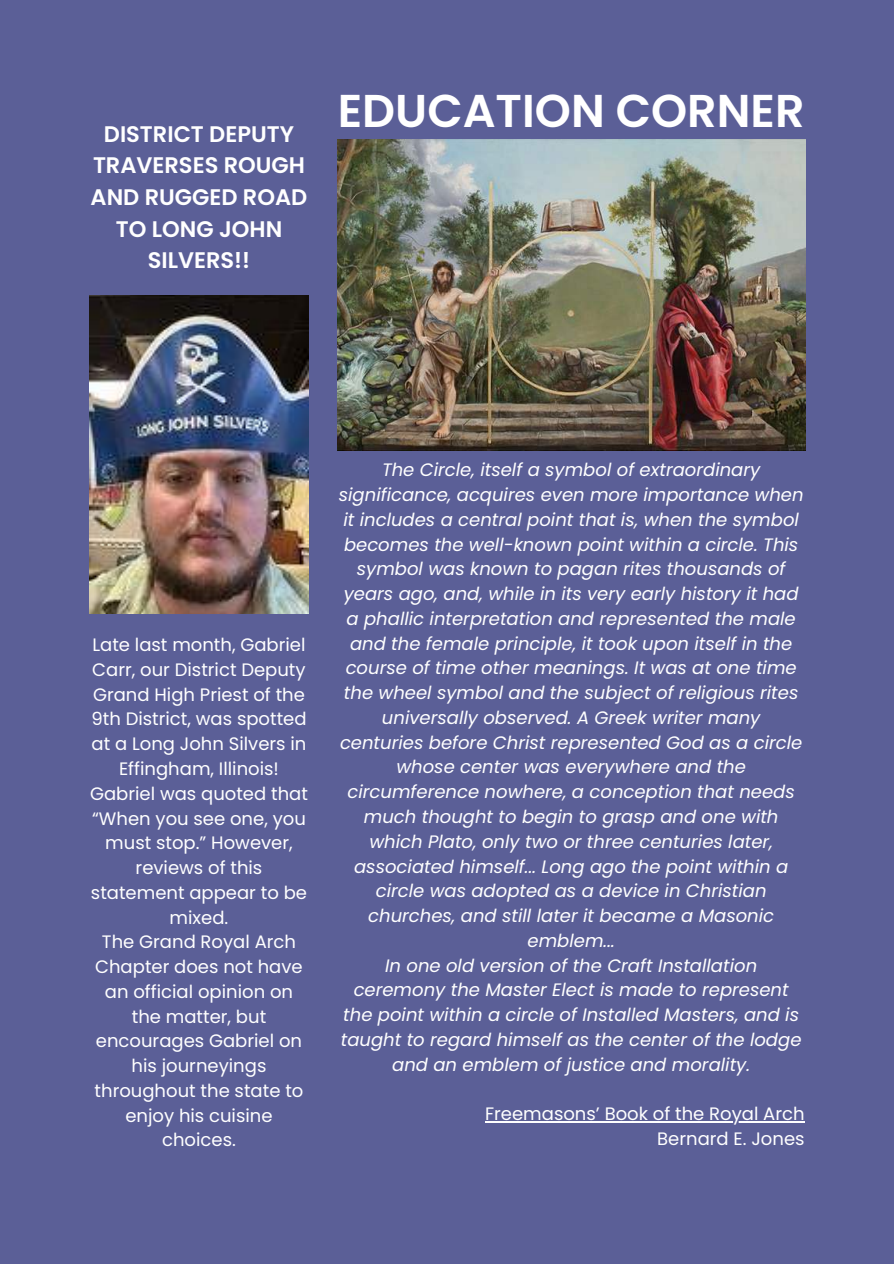
<style>
.page{position:relative;width:894px;height:1264px;background:#fff}
.page>*{position:absolute;margin:0;border:0;box-sizing:border-box;transform-origin:0 0}
.t1{font:600 45.9px "Poppins";color:#fff}
.t2{font:600 22.5px/31.5px "Poppins";color:#fff;text-align:center}
.t3{font:italic 18px/24.8px "Poppins";color:#fff;text-align:center}
.t4{font:18px/24.8px "Poppins";color:#fff;text-align:right}
</style>
<div class="page">
<div style="left:0;top:0;width:893px;height:1263px;background:#5b5f97"></div>
<img style="left:89px;top:295px;width:219px;height:318px">
<img style="left:338px;top:139px;width:466px;height:311px">
<hr style="left:485px;top:1121px;width:319px;height:1px;background:#fff">
<p class="t2" style="left:91px;top:118px;width:218px">DISTRICT DEPUTY<br>TRAVERSES ROUGH<br>AND RUGGED ROAD<br>TO LONG JOHN<br>SILVERS!!</p>
<h1 class="t1" style="left:338px;top:84px;width:468px">EDUCATION CORNER</h1>
<p class="t4" style="left:90px;top:632px;width:219px;text-align:center">Late last month, Gabriel<br>Carr, our District Deputy<br>Grand High Priest of the<br>9th District, was spotted at a Long John Silvers in<br>Effingham, Illinois!<br>Gabriel was quoted that “When you see one, you must stop.” However, reviews of this statement appear to be mixed.<br>The Grand Royal Arch<br>Chapter does not have an official opinion on the matter, but encourages Gabriel on his journeyings throughout the state to enjoy his cuisine choices.</p>
<p class="t3" style="left:339px;top:458px;width:466px">The Circle, itself a symbol of extraordinary significance, acquires even more importance when it includes a central point that is, when the symbol becomes the well-known point within a circle. This symbol was known to pagan rites thousands of years ago, and, while in its very early history it had a phallic interpretation and represented the male and the female principle, it took upon itself in the course of time other meanings. It was at one time the wheel symbol and the subject of religious rites universally observed. A Greek writer many centuries before Christ represented God as a circle whose center was everywhere and the circumference nowhere, a conception that needs much thought to begin to grasp and one with which Plato, only two or three centuries later, associated himself... Long ago the point within a circle was adopted as a device in Christian churches, and still later it became a Masonic emblem...<br>In one old version of the Craft Installation ceremony the Master Elect is made to represent the point within a circle of Installed Masters, and is taught to regard himself as the center of the lodge and an emblem of justice and morality.</p>
<p class="t4" style="left:485px;top:1101px;width:321px">Freemasons’ Book of the Royal Arch<br>Bernard E. Jones</p>
</div>
